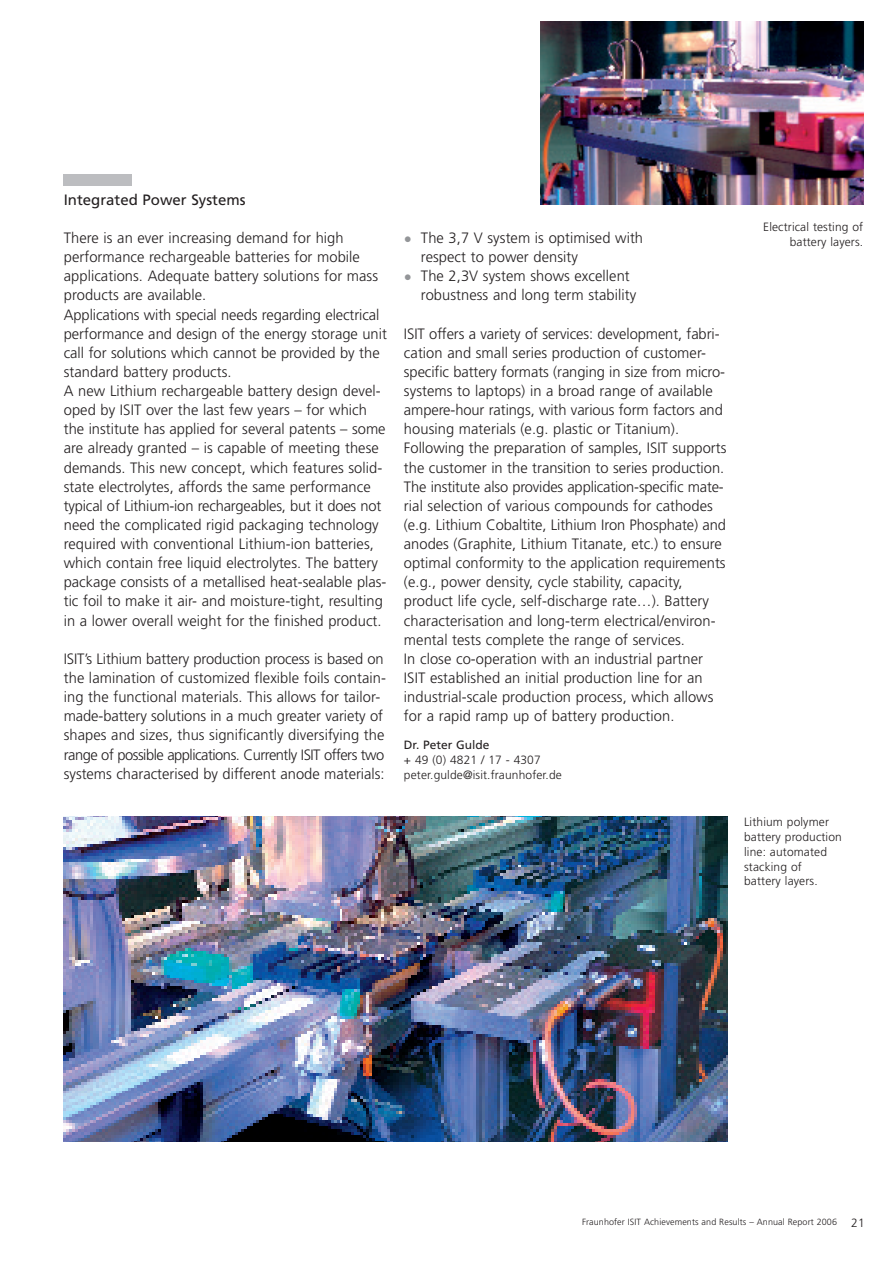
<style>
.page{position:relative;width:893px;height:1263px;background:#fff}
.page>*{position:absolute;margin:0;border:0;box-sizing:border-box;transform-origin:0 0}
.t1{font:300 15px/19.2px "Frutiger";letter-spacing:.005em;color:#231f20}
.t2{font:15px "Frutiger";color:#231f20}
.t3{font:300 12px/14.9px "Frutiger";letter-spacing:.01em;color:#231f20}
.t4{font:12px "Frutiger";color:#231f20}
.t5{font:300 9px "Frutiger";letter-spacing:.01em;color:#231f20}
.s1{font-size:16.5px;color:#939598}
.s2{font-size:12px}
</style>
<div class="page">
<img style="left:64px;top:817px;width:663px;height:325px">
<img style="left:540px;top:21px;width:323px;height:184px">
<div style="left:64px;top:174px;width:68px;height:12px;background:#bcbdc0"></div>
<p class="t2" style="left:64px;top:193px;width:183px">Integrated Power Systems</p>
<p class="t1" style="left:64px;top:229px;width:325px">There is an ever increasing demand for high performance rechargeable batteries for mobile applications. Adequate battery solutions for mass products are available.<br>Applications with special needs regarding electrical performance and design of the energy storage unit call for solutions which cannot be provided by the standard battery products.<br>A new Lithium rechargeable battery design devel&shy;oped by ISIT over the last few years – for which the institute has applied for several patents – some are already granted – is capable of meeting these demands. This new concept, which features solid&shy;state electrolytes, affords the same performance typical of Lithium-ion rechargeables, but it does not need the complicated rigid packaging technology required with conventional Lithium-ion batteries, which contain free liquid electrolytes. The battery package consists of a metallised heat-sealable plas&shy;tic foil to make it air- and moisture-tight, resulting in a lower overall weight for the finished product.</p>
<p class="t1" style="left:64px;top:650px;width:324px">ISIT’s Lithium battery production process is based on the lamination of customized flexible foils contain&shy;ing the functional materials. This allows for tailor&shy;made-battery solutions in a much greater variety of shapes and sizes, thus significantly diversifying the range of possible applications. Currently ISIT offers two systems characterised by different anode materials:</p>
<p class="t1" style="left:421px;top:229px;width:224px;text-indent:-17px"><span class="s1">•</span> The 3,7 V system is optimised with respect to power density</p>
<p class="t1" style="left:421px;top:268px;width:217px;text-indent:-17px"><span class="s1">•</span> The 2,3V system shows excellent robustness and long term stability</p>
<p class="t1" style="left:404px;top:325px;width:324px">ISIT offers a variety of services: development, fabri&shy;cation and small series production of customer&shy;specific battery formats (ranging in size from micro&shy;systems to laptops) in a broad range of available ampere-hour ratings, with various form factors and housing materials (e.g. plastic or Titanium).<br>Following the preparation of samples, ISIT supports the customer in the transition to series production.<br>The institute also provides application-specific mate&shy;rial selection of various compounds for cathodes (e.g. Lithium Cobaltite, Lithium Iron Phosphate) and anodes (Graphite, Lithium Titanate, etc.) to ensure optimal conformity to the application requirements (e.g., power density, cycle stability, capacity, product life cycle, self-discharge rate…). Battery characterisation and long-term electrical/environ&shy;mental tests complete the range of services.<br>In close co-operation with an industrial partner ISIT established an initial production line for an industrial-scale production process, which allows for a rapid ramp up of battery production.</p>
<p class="t4" style="left:404px;top:740px;width:87px">Dr. Peter Gulde</p>
<p class="t3" style="left:404px;top:753px;width:159px">+ 49 (0) 4821 / 17 - 4307 peter.gulde@isit.fraunhofer.de</p>
<p class="t3" style="left:763px;top:220px;width:101px;text-align:right">Electrical testing of battery layers.</p>
<p class="t3" style="left:744px;top:815px;width:99px">Lithium polymer battery production line: automated stacking of<br>battery layers.</p>
<p class="t5" style="left:582px;top:1218px;width:284px">Fraunhofer ISIT Achievements and Results – Annual Report 2006 <span class="s2">21</span></p>
</div>
